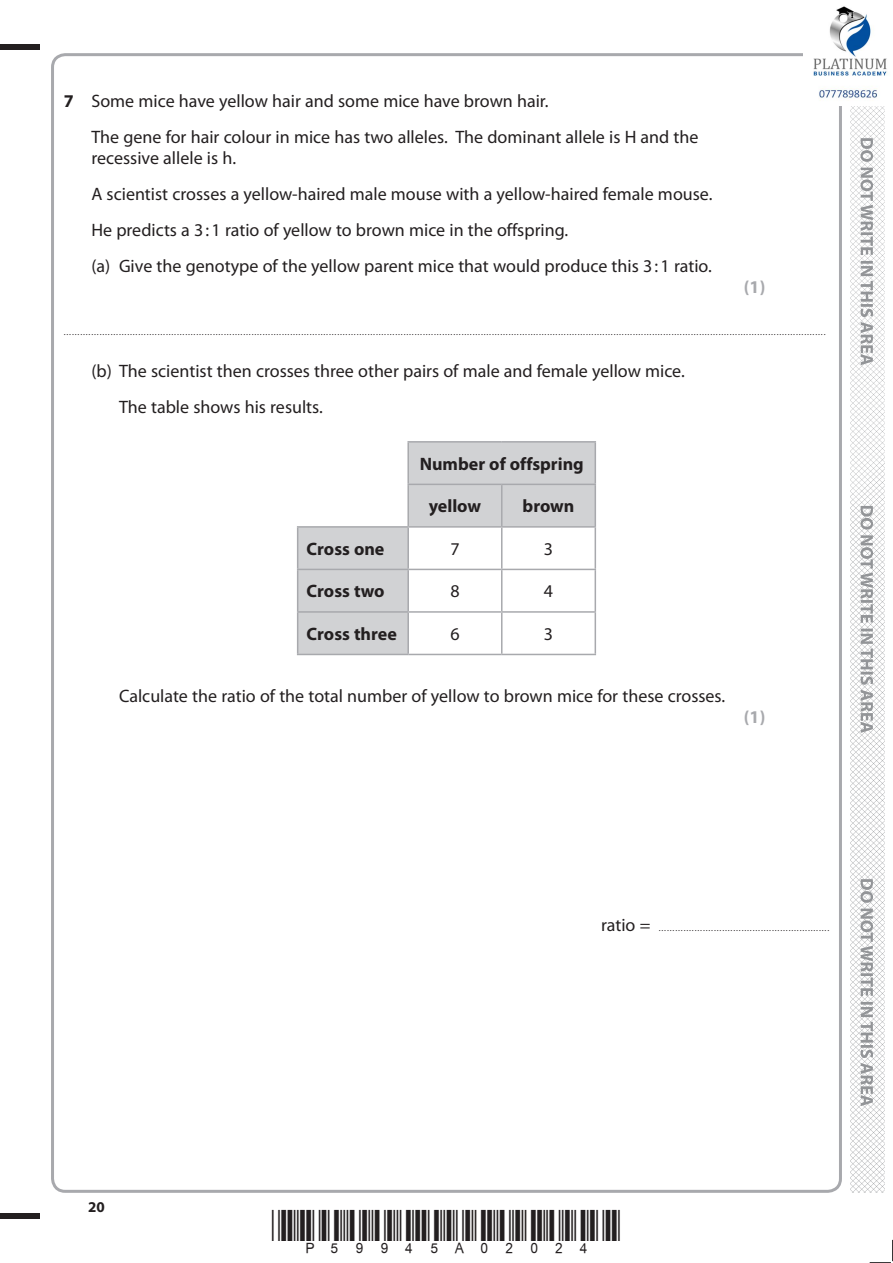
<style>
.page{position:relative;width:893px;height:1263px;background:#fff}
.page>*{position:absolute;margin:0;border:0;box-sizing:border-box;transform-origin:0 0}
.t1{font:18px/36px "Myriad Pro";color:#231f20}
.t2{font:700 18px "Myriad Pro";color:#231f20}
.t3{font:700 18px "Myriad Pro";color:#a8a9ad}
.t4{font:700 15px "Myriad Pro";color:#231f20}
.t5{font:9px "Myriad Pro";color:#231f20}
.s1{font-weight:700}
.s2{font-size:18px}
</style>
<div class="page">
<div style="left:0;top:44px;width:40px;height:5px;background:#231f20"></div>
<div style="left:0;top:1214px;width:40px;height:5px;background:#231f20"></div>
<svg style="left:870px;top:1240px;width:23px;height:23px"></svg>
<img style="left:850px;top:106px;width:34px;height:1087px">
<svg style="left:860px;top:138px;width:13px;height:968px"></svg>
<svg style="left:298px;top:443px;width:297px;height:211px"></svg>
<hr style="left:407px;top:441px;width:95px;height:2px;background:#a8a9ad">
<hr style="left:502px;top:441px;width:94px;height:2px;background:#a8a9ad">
<hr style="left:595px;top:443px;width:1px;height:41px;background:#a8a9ad">
<hr style="left:407px;top:484px;width:95px;height:1px;background:#a8a9ad">
<hr style="left:502px;top:484px;width:94px;height:1px;background:#a8a9ad">
<hr style="left:501px;top:485px;width:1px;height:41px;background:#a8a9ad">
<hr style="left:595px;top:485px;width:1px;height:41px;background:#a8a9ad">
<hr style="left:297px;top:528px;width:1px;height:41px;background:#a8a9ad">
<hr style="left:408px;top:526px;width:94px;height:2px;background:#a8a9ad">
<hr style="left:407px;top:528px;width:2px;height:41px;background:#a8a9ad">
<hr style="left:502px;top:526px;width:94px;height:2px;background:#a8a9ad">
<hr style="left:501px;top:528px;width:1px;height:41px;background:#a8a9ad">
<hr style="left:595px;top:528px;width:1px;height:41px;background:#a8a9ad">
<hr style="left:297px;top:569px;width:111px;height:1px;background:#a8a9ad">
<hr style="left:297px;top:570px;width:1px;height:41px;background:#a8a9ad">
<hr style="left:408px;top:569px;width:94px;height:1px;background:#a8a9ad">
<hr style="left:407px;top:570px;width:2px;height:41px;background:#a8a9ad">
<hr style="left:502px;top:569px;width:94px;height:1px;background:#a8a9ad">
<hr style="left:501px;top:570px;width:1px;height:41px;background:#a8a9ad">
<hr style="left:595px;top:570px;width:1px;height:41px;background:#a8a9ad">
<hr style="left:297px;top:611px;width:111px;height:2px;background:#a8a9ad">
<hr style="left:297px;top:613px;width:1px;height:41px;background:#a8a9ad">
<hr style="left:408px;top:611px;width:94px;height:2px;background:#a8a9ad">
<hr style="left:407px;top:613px;width:2px;height:41px;background:#a8a9ad">
<hr style="left:502px;top:611px;width:94px;height:2px;background:#a8a9ad">
<hr style="left:501px;top:613px;width:1px;height:41px;background:#a8a9ad">
<hr style="left:595px;top:613px;width:1px;height:41px;background:#a8a9ad">
<hr style="left:297px;top:654px;width:111px;height:1px;background:#a8a9ad">
<hr style="left:408px;top:654px;width:94px;height:1px;background:#a8a9ad">
<hr style="left:502px;top:654px;width:94px;height:1px;background:#a8a9ad">
<hr style="left:407px;top:443px;width:2px;height:41px;background:#a8a9ad">
<hr style="left:407px;top:485px;width:2px;height:41px;background:#a8a9ad">
<hr style="left:297px;top:526px;width:111px;height:2px;background:#a8a9ad">
<img style="left:813px;top:6px;width:75px;height:93px">
<p class="t1" style="left:91px;top:83px;width:609px;text-indent:-28px"><span class="s1">7</span> Some mice have yellow hair and some mice have brown hair.<br>The gene for hair colour in mice has two alleles. The dominant allele is H and the</p>
<p class="t1" style="left:91px;top:140px;width:622px">recessive allele is h.<br>A scientist crosses a yellow-haired male mouse with a yellow-haired female mouse.<br>He predicts a 3:1 ratio of yellow to brown mice in the offspring.<br>(a) Give the genotype of the yellow parent mice that would produce this 3:1 ratio.</p>
<p class="t3" style="left:744px;top:275px;width:23px">(1)</p>
<p class="t5" style="left:64px;top:327px;width:763px">....................................................................................................................................................................................................................................................................................</p>
<p class="t1" style="left:119px;top:353px;width:567px;text-indent:-28px">(b) The scientist then crosses three other pairs of male and female yellow mice.<br>The table shows his results.</p>
<p class="t2" style="left:420px;top:452px;width:166px">Number of offspring</p>
<p class="t2" style="left:429px;top:495px;width:54px">yellow</p>
<p class="t2" style="left:523px;top:495px;width:53px">brown</p>
<p class="t2" style="left:307px;top:537px;width:79px">Cross one</p>
<p class="t1" style="left:450px;top:531px;width:11px">7</p>
<p class="t1" style="left:544px;top:531px;width:11px">3</p>
<p class="t2" style="left:307px;top:580px;width:79px">Cross two</p>
<p class="t1" style="left:450px;top:573px;width:11px">8</p>
<p class="t1" style="left:544px;top:573px;width:11px">4</p>
<p class="t2" style="left:307px;top:622px;width:92px">Cross three</p>
<p class="t1" style="left:450px;top:616px;width:11px">6</p>
<p class="t1" style="left:544px;top:616px;width:11px">3</p>
<p class="t1" style="left:119px;top:677px;width:608px">Calculate the ratio of the total number of yellow to brown mice for these crosses.</p>
<p class="t3" style="left:744px;top:705px;width:23px">(1)</p>
<p class="t4" style="left:88px;top:1197px;width:18px">20</p>
<p class="t5" style="left:601px;top:922px;width:230px"><span class="s2">ratio =</span> ..............................................................</p>
</div>
